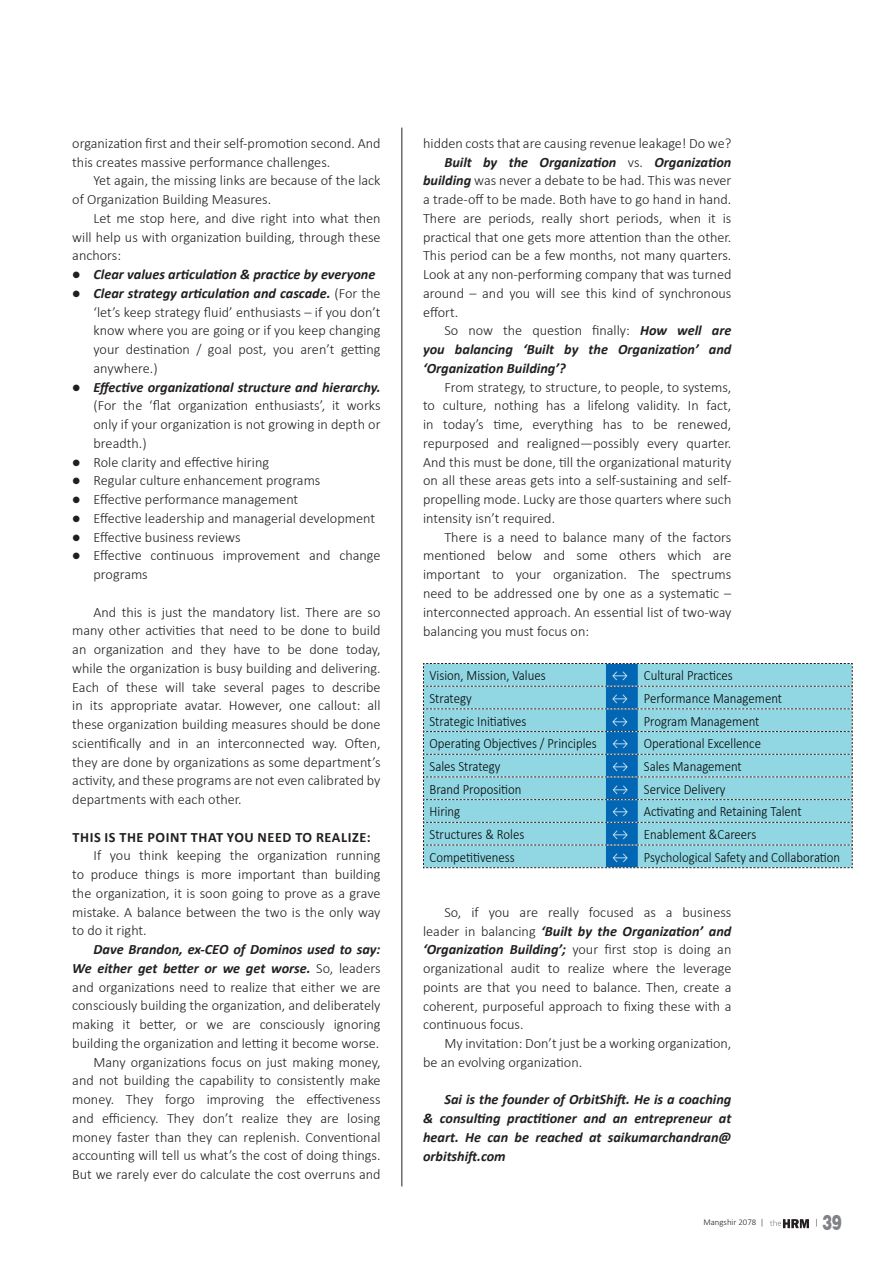
<style>
.page{position:relative;width:893px;height:1263px;background:#fff}
.page>*{position:absolute;margin:0;border:0;box-sizing:border-box;transform-origin:0 0}
.t1{font:900 21px "Swiss 721 BT";color:#808285;scale:.7 1}
.t2{font:300 14.25px/18.8px "Calibri";color:#231f20;text-align:justify}
.t3{font:300 14.25px/22.6px "Calibri";color:#040503;text-align:justify;scale:.9 1}
.t4{font:italic 700 14.25px/18.8px "Calibri";color:#231f20;text-align:justify}
.t5{font:700 14.25px "Calibri";letter-spacing:.04em;color:#231f20}
.t6{font:300 8.7px "Calibri";color:#231f20}
.s1{font-weight:700;font-style:italic}
.s2{font-weight:300;font-style:normal}
.s3{color:#fff}
</style>
<div class="page">
<hr style="left:402px;top:128px;width:1px;height:1058px;background:#231f20">
<svg style="left:770px;top:1219px;width:39px;height:9px"></svg>
<svg style="left:423px;top:663px;width:430px;height:205px;background:#86c9da"></svg>
<p class="t2" style="left:72px;top:134px;width:310px">organization first and their self-promotion second. And this creates massive performance challenges.</p>
<p class="t2" style="left:72px;top:171px;width:310px;text-indent:21px">Yet again, the missing links are because of the lack of Organization Building Measures.</p>
<p class="t2" style="left:72px;top:209px;width:310px;text-indent:21px">Let me stop here, and dive right into what then will help us with organization building, through these anchors:</p>
<p class="t4" style="left:72px;top:264px;width:305px">● Clear values articulation &amp; practice by everyone</p>
<p class="t2" style="left:94px;top:284px;width:289px;text-indent:-21px">● <span class="s1">Clear strategy articulation and cascade.</span> (For the ‘let’s keep strategy fluid’ enthusiasts – if you don’t know where you are going or if you keep changing your destination / goal post, you aren’t getting anywhere.)</p>
<p class="t2" style="left:94px;top:377px;width:289px;text-indent:-21px">● <span class="s1">Effective organizational structure and hierarchy. </span>(For the ‘flat organization enthusiasts’, it works only if your organization is not growing in depth or breadth.)</p>
<p class="t2" style="left:72px;top:452px;width:198px">● Role clarity and effective hiring</p>
<p class="t2" style="left:72px;top:471px;width:250px">● Regular culture enhancement programs</p>
<p class="t2" style="left:72px;top:490px;width:227px">● Effective performance management</p>
<p class="t2" style="left:72px;top:509px;width:304px">● Effective leadership and managerial development</p>
<p class="t2" style="left:72px;top:527px;width:170px">● Effective business reviews</p>
<p class="t2" style="left:94px;top:546px;width:288px;text-indent:-21px">● Effective continuous improvement and change programs</p>
<p class="t2" style="left:72px;top:602px;width:310px;text-indent:21px">And this is just the mandatory list. There are so many other activities that need to be done to build an organization and they have to be done today, while the organization is busy building and delivering.<br>Each of these will take several pages to describe in its appropriate avatar. However, one callout: all these organization building measures should be done scientifically and in an interconnected way. Often, they are done by organizations as some department’s activity, and these programs are not even calibrated by departments with each other.</p>
<p class="t5" style="left:73px;top:827px;width:300px">THIS IS THE POINT THAT YOU NEED TO REALIZE:</p>
<p class="t2" style="left:72px;top:846px;width:310px;text-indent:21px">If you think keeping the organization running to produce things is more important than building the organization, it is soon going to prove as a grave mistake. A balance between the two is the only way to do it right.</p>
<p class="t2" style="left:72px;top:940px;width:310px;text-align:right"><span class="s1">Dave Brandon, ex-CEO of Dominos used to say:<br>We either get better or we get worse.</span> So, leaders and organizations need to realize that either we are consciously building the organization, and deliberately making it better, or we are consciously ignoring building the organization and letting it become worse.<br>Many organizations focus on just making money, and not building the capability to consistently make money. They forgo improving the effectiveness and efficiency. They don’t realize they are losing money faster than they can replenish. Conventional accounting will tell us what’s the cost of doing things.<br>But we rarely ever do calculate the cost overruns and</p>
<p class="t2" style="left:423px;top:134px;width:310px">hidden costs that are causing revenue leakage! Do we?</p>
<p class="t4" style="left:444px;top:152px;width:288px">Built by the Organization <span class="s2">vs.</span> Organization</p>
<p class="t2" style="left:423px;top:171px;width:310px"><span class="s1">building</span> was never a debate to be had. This was never</p>
<p class="t2" style="left:423px;top:190px;width:310px">a trade-off to be made. Both have to go hand in hand.</p>
<p class="t2" style="left:423px;top:209px;width:310px">There are periods, really short periods, when it is</p>
<p class="t2" style="left:423px;top:227px;width:310px">practical that one gets more attention than the other.</p>
<p class="t2" style="left:423px;top:246px;width:310px">This period can be a few months, not many quarters.</p>
<p class="t2" style="left:423px;top:265px;width:310px">Look at any non-performing company that was turned</p>
<p class="t2" style="left:423px;top:284px;width:310px">around – and you will see this kind of synchronous</p>
<p class="t2" style="left:423px;top:302px;width:37px">effort.</p>
<p class="t2" style="left:444px;top:321px;width:289px">So now the question finally: <span class="s1">How well are</span></p>
<p class="t4" style="left:423px;top:340px;width:310px">you balancing ‘Built by the Organization’ and</p>
<p class="t4" style="left:423px;top:358px;width:144px">‘Organization Building’?</p>
<p class="t2" style="left:423px;top:377px;width:310px;text-indent:21px">From strategy, to structure, to people, to systems, to culture, nothing has a lifelong validity. In fact, in today’s time, everything has to be renewed, repurposed and realigned—possibly every quarter.<br>And this must be done, till the organizational maturity on all these areas gets into a self-sustaining and self&shy;propelling mode. Lucky are those quarters where such intensity isn’t required.</p>
<p class="t2" style="left:423px;top:527px;width:310px;text-indent:21px">There is a need to balance many of the factors mentioned below and some others which are important to your organization. The spectrums need to be addressed one by one as a systematic – interconnected approach. An essential list of two-way balancing you must focus on:</p>
<p class="t3" style="left:429px;top:664px;width:131px">Vision, Mission, Values</p>
<p class="t3" style="left:612px;top:664px;width:136px"><span class="s3">↔</span> Cultural Practices</p>
<p class="t3" style="left:429px;top:687px;width:48px">Strategy</p>
<p class="t3" style="left:612px;top:687px;width:191px"><span class="s3">↔</span> Performance Management</p>
<p class="t3" style="left:429px;top:709px;width:109px">Strategic Initiatives</p>
<p class="t3" style="left:429px;top:709px;width:370px;text-indent:182px"><span class="s3">↔</span> Program Management Operating Objectives / Principles <span class="s3">↔</span> Operational Excellence Sales Strategy</p>
<p class="t3" style="left:612px;top:755px;width:146px"><span class="s3">↔</span> Sales Management</p>
<p class="t3" style="left:430px;top:777px;width:104px">Brand Proposition</p>
<p class="t3" style="left:612px;top:777px;width:128px"><span class="s3">↔</span> Service Delivery</p>
<p class="t3" style="left:430px;top:800px;width:36px">Hiring</p>
<p class="t3" style="left:612px;top:800px;width:212px"><span class="s3">↔</span> Activating and Retaining Talent</p>
<p class="t3" style="left:430px;top:823px;width:107px">Structures &amp; Roles</p>
<p class="t3" style="left:612px;top:823px;width:162px"><span class="s3">↔</span> Enablement &amp;Careers</p>
<p class="t3" style="left:430px;top:845px;width:96px">Competitiveness</p>
<p class="t3" style="left:612px;top:845px;width:255px"><span class="s3">↔</span> Psychological Safety and Collaboration</p>
<p class="t2" style="left:423px;top:902px;width:310px;text-indent:21px">So, if you are really focused as a business leader in balancing <span class="s1">‘Built by the Organization’ and ‘Organization Building’;</span> your first stop is doing an organizational audit to realize where the leverage points are that you need to balance. Then, create a coherent, purposeful approach to fixing these with a continuous focus.</p>
<p class="t2" style="left:423px;top:1034px;width:310px;text-indent:21px">My invitation: Don’t just be a working organization, be an evolving organization.</p>
<p class="t4" style="left:423px;top:1090px;width:310px;text-indent:21px">Sai is the founder of OrbitShift. He is a coaching &amp; consulting practitioner and an entrepreneur at heart. He can be reached at saikumarchandran@ orbitshift.com</p>
<p class="t6" style="left:703px;top:1217px;width:62px">Mangshir 2078 |</p>
<p class="t6" style="left:815px;top:1217px;width:5px">|</p>
<h1 class="t1" style="left:823px;top:1210px;width:29px">39</h1>
</div>
